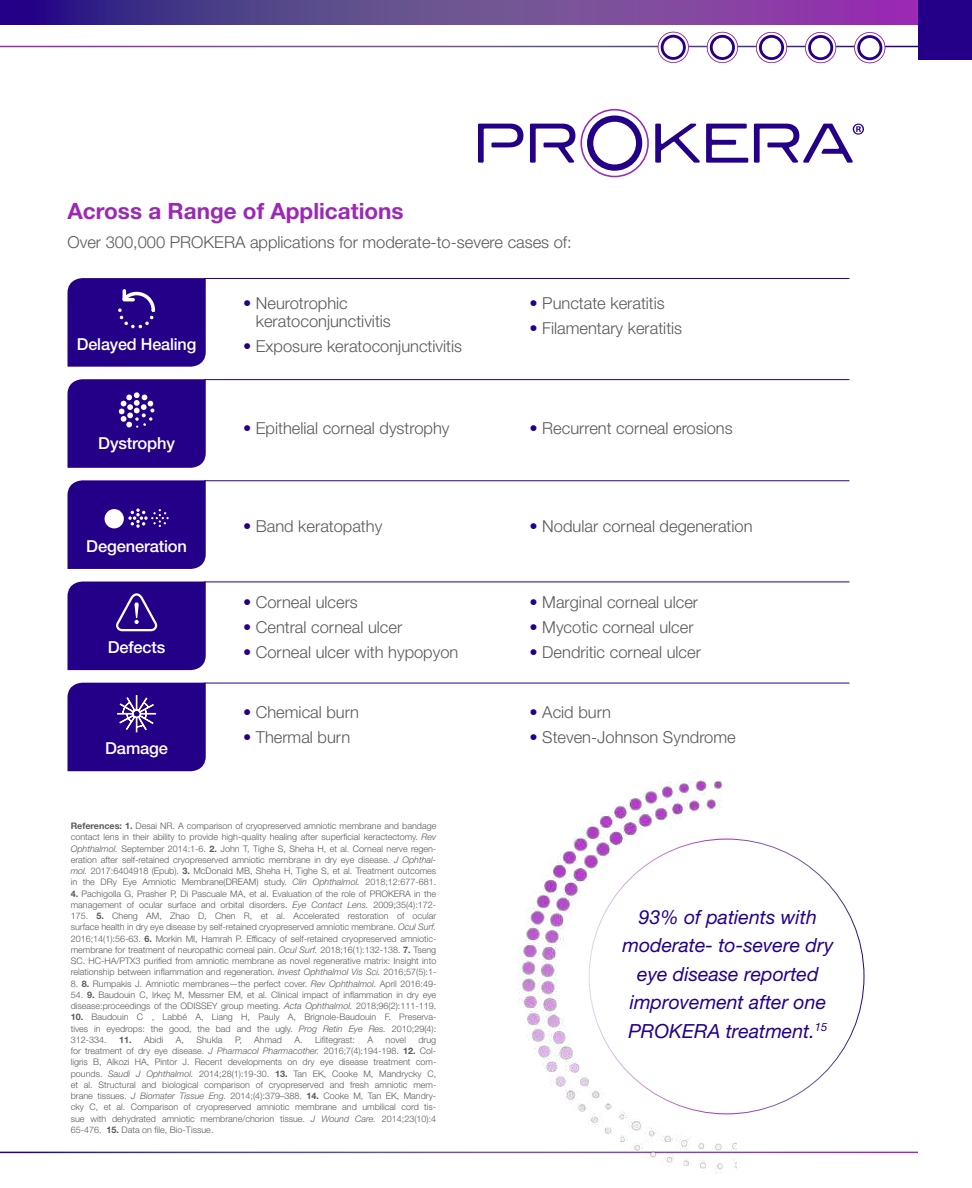
<style>
.page{position:relative;width:972px;height:1188px;background:#fff}
.page>*{position:absolute;margin:0;border:0;box-sizing:border-box;transform-origin:0 0}
.t1{font:700 22.5px "Helvetica Neue LT Std";color:#9c29b5}
.t2{font:italic 19.5px/28.5px "Helvetica Neue LT Std";color:#240089;text-align:center}
.t3{font:300 16.5px/18px "Helvetica Neue LT Std";color:#58595b}
.t4{font:500 16.5px "Helvetica Neue LT Std";letter-spacing:-.01em;color:#fff}
.t5{font:300 9px/11.2px "Helvetica Neue LT Std";color:#58595b;text-align:justify}
.s1{color:#240089}
.s2{font-weight:700}
.s3{font-style:italic}
</style>
<div class="page">
<div style="left:918px;top:0;width:54px;height:59px;background:#240089"></div>
<svg style="left:0;top:0;width:918px;height:25px;background:#663e95"></svg>
<svg style="left:658px;top:32px;width:31px;height:31px"></svg>
<svg style="left:707px;top:32px;width:31px;height:31px"></svg>
<svg style="left:756px;top:32px;width:31px;height:31px"></svg>
<svg style="left:805px;top:32px;width:31px;height:31px"></svg>
<svg style="left:854px;top:32px;width:31px;height:31px"></svg>
<hr style="left:204px;top:683px;width:645px;height:1px;background:#240089">
<hr style="left:204px;top:582px;width:645px;height:1px;background:#240089">
<div style="left:68px;top:582px;width:138px;height:88px;background:#240089"></div>
<hr style="left:204px;top:278px;width:645px;height:1px;background:#240089">
<div style="left:68px;top:278px;width:138px;height:89px;background:#240089"></div>
<hr style="left:204px;top:379px;width:645px;height:1px;background:#240089">
<svg style="left:68px;top:379px;width:138px;height:89px;background:#2d0b8e"></svg>
<hr style="left:204px;top:480px;width:645px;height:1px;background:#240089">
<svg style="left:68px;top:480px;width:138px;height:89px;background:#2e0c8e"></svg>
<img style="left:505px;top:780px;width:231px;height:394px">
<svg style="left:478px;top:124px;width:45px;height:39px"></svg>
<svg style="left:530px;top:109px;width:119px;height:68px"></svg>
<svg style="left:655px;top:124px;width:45px;height:39px"></svg>
<svg style="left:706px;top:124px;width:42px;height:39px"></svg>
<svg style="left:754px;top:124px;width:110px;height:39px"></svg>
<div style="left:68px;top:683px;width:138px;height:88px;background:#240089"></div>
<h1 class="t1" style="left:68px;top:197px;width:338px">Across a Range of Applications</h1>
<h3 class="t3" style="left:68px;top:233px;width:506px">Over 300,000 PROKERA applications for moderate-to-severe cases of:</h3>
<h3 class="t4" style="left:77px;top:334px;width:121px">Delayed Healing</h3>
<h3 class="t4" style="left:98px;top:433px;width:78px">Dystrophy</h3>
<h3 class="t4" style="left:86px;top:536px;width:102px">Degeneration</h3>
<h3 class="t3" style="left:256px;top:294px;width:137px;text-indent:-13px"><span class="s1">•</span> Neurotrophic keratoconjunctivitis</h3>
<h3 class="t3" style="left:243px;top:337px;width:221px"><span class="s1">•</span> Exposure keratoconjunctivitis</h3>
<h3 class="t3" style="left:529px;top:294px;width:137px"><span class="s1">•</span> Punctate keratitis</h3>
<h3 class="t3" style="left:529px;top:319px;width:154px"><span class="s1">•</span> Filamentary keratitis</h3>
<h3 class="t3" style="left:243px;top:419px;width:208px"><span class="s1">•</span> Epithelial corneal dystrophy</h3>
<h3 class="t3" style="left:529px;top:419px;width:205px"><span class="s1">•</span> Recurrent corneal erosions</h3>
<h3 class="t3" style="left:243px;top:517px;width:141px"><span class="s1">•</span> Band keratopathy</h3>
<h3 class="t3" style="left:529px;top:517px;width:225px"><span class="s1">•</span> Nodular corneal degeneration</h3>
<h3 class="t3" style="left:243px;top:593px;width:116px"><span class="s1">•</span> Corneal ulcers</h3>
<h3 class="t3" style="left:243px;top:618px;width:161px"><span class="s1">•</span> Central corneal ulcer</h3>
<h3 class="t3" style="left:243px;top:643px;width:217px"><span class="s1">•</span> Corneal ulcer with hypopyon</h3>
<h3 class="t3" style="left:529px;top:593px;width:170px"><span class="s1">•</span> Marginal corneal ulcer</h3>
<h3 class="t3" style="left:529px;top:618px;width:166px"><span class="s1">•</span> Mycotic corneal ulcer</h3>
<h3 class="t4" style="left:108px;top:637px;width:59px">Defects</h3>
<h3 class="t3" style="left:529px;top:643px;width:173px"><span class="s1">•</span> Dendritic corneal ulcer</h3>
<h3 class="t4" style="left:105px;top:738px;width:64px">Damage</h3>
<h3 class="t3" style="left:243px;top:703px;width:118px"><span class="s1">•</span> Chemical burn</h3>
<h3 class="t3" style="left:243px;top:728px;width:109px"><span class="s1">•</span> Thermal burn</h3>
<p class="t5" style="left:71px;top:820px;width:367px"><span class="s2">References: 1.</span> Desai NR. A comparison of cryopreserved amniotic membrane and bandage contact lens in their ability to provide high-quality healing after superficial keractectomy. <span class="s3">Rev Ophthalmol.</span> September 2014:1-6. <span class="s2">2.</span> John T, Tighe S, Sheha H, et al. Corneal nerve regen&shy;eration after self-retained cryopreserved amniotic membrane in dry eye disease. <span class="s3">J Ophthal&shy;mol.</span> 2017:6404918 (Epub). <span class="s2">3.</span> McDonald MB, Sheha H, Tighe S, et al. Treatment outcomes in the DRy Eye Amniotic Membrane(DREAM) study. <span class="s3">Clin Ophthalmol.</span> 2018;12:677-681.</p>
<p class="t5" style="left:71px;top:888px;width:367px"><span class="s2">4.</span> Pachigolla G, Prasher P, Di Pascuale MA, et al. Evaluation of the role of PROKERA in the management of ocular surface and orbital disorders. <span class="s3">Eye Contact Lens.</span> 2009;35(4):172- 175. <span class="s2">5.</span> Cheng AM, Zhao D, Chen R, et al. Accelerated restoration of ocular surface health in dry eye disease by self-retained cryopreserved amniotic membrane. <span class="s3">Ocul Surf.<br></span>2016;14(1):56-63. <span class="s2">6.</span> Morkin MI, Hamrah P. Efficacy of self-retained cryopreserved amniotic&shy;membrane for treatment of neuropathic corneal pain. <span class="s3">Ocul Surf.</span> 2018;16(1):132-138. <span class="s2">7.</span> Tseng SC. HC-HA/PTX3 purified from amniotic membrane as novel regenerative matrix: Insight into relationship between inflammation and regeneration. <span class="s3">Invest Ophthalmol Vis Sci.</span> 2016;57(5):1-</p>
<p class="t5" style="left:71px;top:978px;width:367px">8. <span class="s2">8.</span> Rumpakis J. Amniotic membranes—the perfect cover. <span class="s3">Rev Ophthalmol.</span> April 2016:49-</p>
<p class="t5" style="left:71px;top:989px;width:367px">54. <span class="s2">9.</span> Baudouin C, Irkeç M, Messmer EM, et al. Clinical impact of inflammation in dry eye disease:proceedings of the ODISSEY group meeting. <span class="s3">Acta Ophthalmol.</span> 2018;96(2):111-119.</p>
<p class="t5" style="left:71px;top:1011px;width:367px"><span class="s2">10.</span> Baudouin C , Labbé A, Liang H, Pauly A, Brignole-Baudouin F. Preserva&shy;tives in eyedrops: the good, the bad and the ugly. <span class="s3">Prog Retin Eye Res.</span> 2010;29(4):<br>312-334.</p>
<p class="t5" style="left:119px;top:1034px;width:46px"><span class="s2">11.</span> Abidi</p>
<p class="t5" style="left:176px;top:1034px;width:10px">A,</p>
<p class="t5" style="left:196px;top:1034px;width:28px">Shukla</p>
<p class="t5" style="left:235px;top:1034px;width:8px">P,</p>
<p class="t5" style="left:254px;top:1034px;width:29px">Ahmad</p>
<p class="t5" style="left:295px;top:1034px;width:62px">A. Lifitegrast:</p>
<p class="t5" style="left:368px;top:1034px;width:7px">A</p>
<p class="t5" style="left:386px;top:1034px;width:22px">novel</p>
<p class="t5" style="left:71px;top:1034px;width:367px;text-indent:348px">drug for treatment of dry eye disease. <span class="s3">J Pharmacol Pharmacother.</span> 2016;7(4):194-198. <span class="s2">12.</span> Col&shy;ligris B, Alkozi HA, Pintor J. Recent developments on dry eye disease treatment com&shy;pounds. <span class="s3">Saudi J Ophthalmol.</span> 2014;28(1):19-30. <span class="s2">13.</span> Tan EK, Cooke M, Mandrycky C, et al. Structural and biological comparison of cryopreserved and fresh amniotic mem&shy;brane tissues. <span class="s3">J Biomater Tissue Eng.</span> 2014;(4):379–388. <span class="s2">14.</span> Cooke M, Tan EK, Mandry&shy;cky C, et al. Comparison of cryopreserved amniotic membrane and umbilical cord tis&shy;sue with dehydrated amniotic membrane/chorion tissue. <span class="s3">J Wound Care.</span> 2014;23(10):4<br>65-476. <span class="s2">15.</span> Data on file, Bio-Tissue.</p>
<h3 class="t3" style="left:529px;top:703px;width:83px"><span class="s1">•</span> Acid burn</h3>
<h3 class="t3" style="left:529px;top:728px;width:208px"><span class="s1">•</span> Steven-Johnson Syndrome</h3>
<h2 class="t2" style="left:622px;top:902px;width:212px">93% of patients with moderate- to-severe dry eye disease reported improvement after one<br>PROKERA treatment.<sup>15</sup></h2>
</div>
